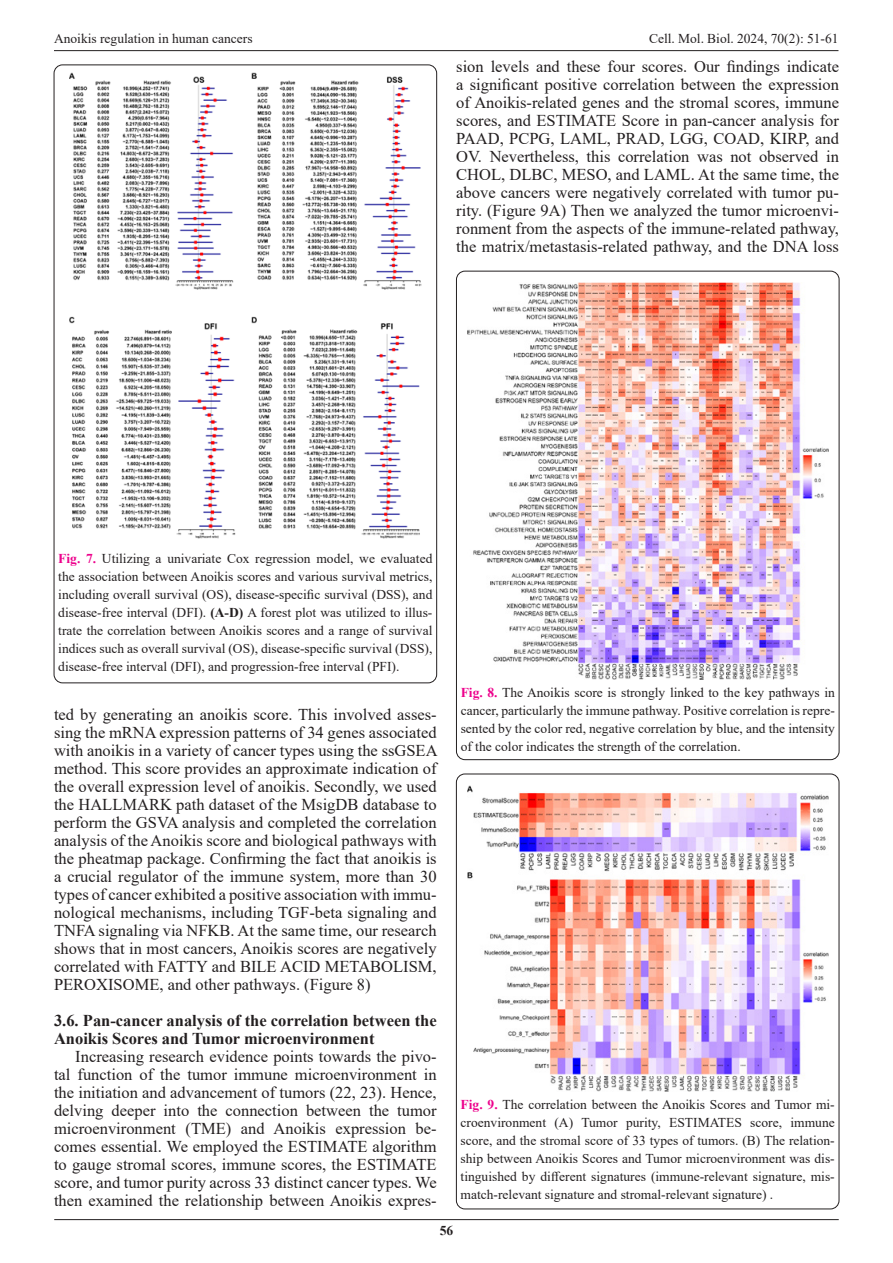
<style>
.page{position:relative;width:893px;height:1263px;background:#fff}
.page>*{position:absolute;margin:0;border:0;box-sizing:border-box;transform-origin:0 0}
.t1{font:16.5px/18px "Times New Roman";color:#231f20;text-align:justify}
.t2{font:700 16.5px/18px "Times New Roman";color:#231f20}
.t3{font:13.5px/18px "Times New Roman";color:#231f20;text-align:justify}
.t4{font:700 13.5px "Times New Roman";color:#231f20}
.s1{font-weight:700;color:#ed028c}
.s2{font-weight:700}
</style>
<div class="page">
<hr style="left:54px;top:50px;width:784px;height:1px;background:#231f20">
<hr style="left:54px;top:1219px;width:785px;height:1px;background:#231f20">
<img style="left:467px;top:282px;width:361px;height:397px">
<img style="left:69px;top:73px;width:353px;height:466px">
<img style="left:467px;top:786px;width:361px;height:305px">
<p class="t3" style="left:54px;top:29px;width:200px">Anoikis regulation in human cancers</p>
<p class="t3" style="left:649px;top:29px;width:191px">Cell. Mol. Biol. 2024, 70(2): 51-61</p>
<p class="t1" style="left:456px;top:57px;width:384px">sion levels and these four scores. Our findings indicate a significant positive correlation between the expression of Anoikis-related genes and the stromal scores, immune scores, and ESTIMATE Score in pan-cancer analysis for PAAD, PCPG, LAML, PRAD, LGG, COAD, KIRP, and OV. Nevertheless, this correlation was not observed in CHOL, DLBC, MESO, and LAML. At the same time, the above cancers were negatively correlated with tumor pu&shy;rity. (Figure 9A) Then we analyzed the tumor microenvi&shy;ronment from the aspects of the immune-related pathway, the matrix/metastasis-related pathway, and the DNA loss</p>
<p class="t3" style="left:58px;top:549px;width:376px"><span class="s1">Fig. 7.</span> Utilizing a univariate Cox regression model, we evaluated the association between Anoikis scores and various survival metrics, including overall survival (OS), disease-specific survival (DSS), and disease-free interval (DFI). <span class="s2">(A-D)</span> A forest plot was utilized to illus&shy;trate the correlation between Anoikis scores and a range of survival indices such as overall survival (OS), disease-specific survival (DSS), disease-free interval (DFI), and progression-free interval (PFI).</p>
<p class="t1" style="left:54px;top:705px;width:385px">ted by generating an anoikis score. This involved asses&shy;sing the mRNA expression patterns of 34 genes associated with anoikis in a variety of cancer types using the ssGSEA method. This score provides an approximate indication of the overall expression level of anoikis. Secondly, we used the HALLMARK path dataset of the MsigDB database to perform the GSVA analysis and completed the correlation analysis of the Anoikis score and biological pathways with the pheatmap package. Confirming the fact that anoikis is a crucial regulator of the immune system, more than 30 types of cancer exhibited a positive association with immu&shy;nological mechanisms, including TGF-beta signaling and TNFA signaling via NFKB. At the same time, our research shows that in most cancers, Anoikis scores are negatively correlated with FATTY and BILE ACID METABOLISM, PEROXISOME, and other pathways. (Figure 8)</p>
<p class="t2" style="left:54px;top:1011px;width:384px">3.6. Pan-cancer analysis of the correlation between the<br>Anoikis Scores and Tumor microenvironment</p>
<p class="t1" style="left:54px;top:1047px;width:384px;text-indent:21px">Increasing research evidence points towards the pivo&shy;tal function of the tumor immune microenvironment in the initiation and advancement of tumors (22, 23). Hence, delving deeper into the connection between the tumor microenvironment (TME) and Anoikis expression be&shy;comes essential. We employed the ESTIMATE algorithm to gauge stromal scores, immune scores, the ESTIMATE score, and tumor purity across 33 distinct cancer types. We then examined the relationship between Anoikis expres-</p>
<p class="t3" style="left:461px;top:683px;width:376px"><span class="s1">Fig. 8.</span> The Anoikis score is strongly linked to the key pathways in cancer, particularly the immune pathway. Positive correlation is repre&shy;sented by the color red, negative correlation by blue, and the intensity of the color indicates the strength of the correlation.</p>
<p class="t3" style="left:461px;top:1095px;width:376px"><span class="s1">Fig. 9.</span> The correlation between the Anoikis Scores and Tumor mi&shy;croenvironment (A) Tumor purity, ESTIMATES score, immune score, and the stromal score of 33 types of tumors. (B) The relation&shy;ship between Anoikis Scores and Tumor microenvironment was dis&shy;tinguished by different signatures (immune-relevant signature, mis&shy;match-relevant signature and stromal-relevant signature) .</p>
<p class="t4" style="left:440px;top:1220px;width:15px">56</p>
</div>
